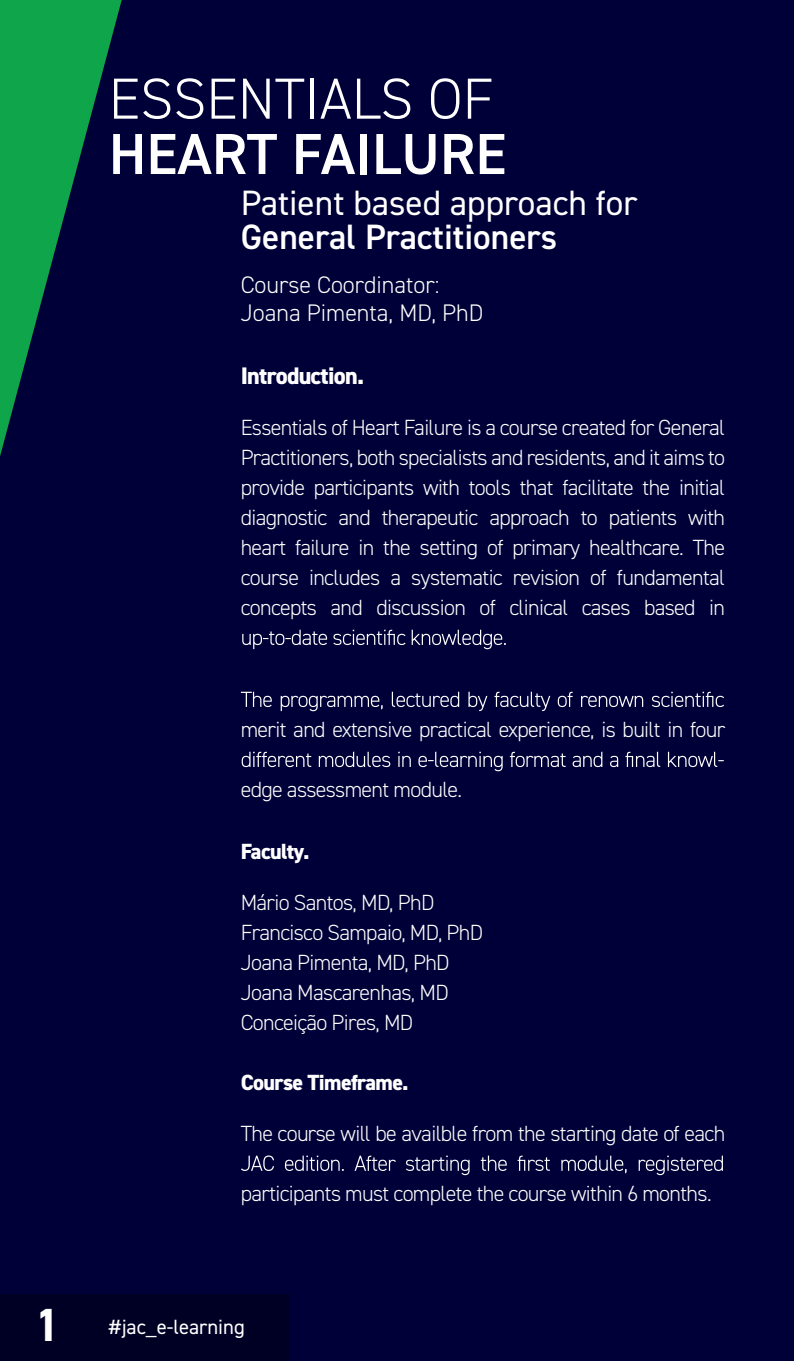
<style>
.page{position:relative;width:794px;height:1361px;background:#000038}
.page>*{position:absolute;margin:0;border:0;box-sizing:border-box;transform-origin:0 0}
.t1{font:300 58px "DIN2014";color:#fff}
.t2{font:600 58px "DIN2014";color:#fff}
.t3{font:700 46.6px "DIN2014";color:#fff}
.t4{font:35.2px "DIN2014";color:#fff}
.t5{font:600 35.2px "DIN2014";color:#fff}
.t6{font:300 24px/27.6px "DIN2014";color:#fff}
.t7{font:800 24px "DIN2014";letter-spacing:-.03em;color:#fff}
.t8{font:300 22px/30px "DIN2014";letter-spacing:-.03em;color:#fff;text-align:justify}
.t9{font:800 22px "DIN2014";letter-spacing:-.03em;color:#fff}
.t10{font:20.6px "DIN2014";color:#fff}
</style>
<div class="page">
<svg style="left:0;top:0;width:122px;height:456px"></svg>
<svg style="left:242px;top:630px;width:264px;height:19px"></svg>
<svg style="left:241px;top:692px;width:483px;height:19px"></svg>
<svg style="left:242px;top:752px;width:475px;height:19px"></svg>
<svg style="left:241px;top:1155px;width:482px;height:20px"></svg>
<div style="left:0;top:1294px;width:289px;height:67px;background:#000025"></div>
<h1 class="t1" style="left:109px;top:63px;width:386px">ESSENTIALS OF</h1>
<h1 class="t2" style="left:109px;top:116px;width:399px">HEART FAILURE</h1>
<h3 class="t4" style="left:241px;top:181px;width:398px">Patient based approach for</h3>
<h3 class="t5" style="left:241px;top:213px;width:318px">General Practitioners</h3>
<p class="t6" style="left:241px;top:271px;width:244px">Course Coordinator:<br>Joana Pimenta, MD, PhD</p>
<p class="t7" style="left:241px;top:360px;width:125px">Introduction.</p>
<p class="t8" style="left:241px;top:412px;width:486px">Essentials of Heart Failure is a course created for General Practitioners, both specialists and residents, and it aims to provide participants with tools that facilitate the initial diagnostic and therapeutic approach to patients with heart failure in the setting of primary healthcare. The course includes a systematic revision of fundamental concepts and discussion of clinical cases based in</p>
<p class="t8" style="left:241px;top:714px;width:486px">merit and extensive practical experience, is built in four</p>
<p class="t8" style="left:717px;top:744px;width:8px">-</p>
<p class="t8" style="left:241px;top:774px;width:223px">edge assessment module.</p>
<p class="t9" style="left:241px;top:837px;width:70px">Faculty.</p>
<p class="t8" style="left:241px;top:887px;width:244px;text-align:left">Mário Santos, MD, PhD<br>Francisco Sampaio, MD, PhD<br>Joana Pimenta, MD, PhD<br>Joana Mascarenhas, MD<br>Conceição Pires, MD</p>
<p class="t9" style="left:241px;top:1067px;width:169px">Course Timeframe.</p>
<p class="t8" style="left:241px;top:1118px;width:486px">The course will be availble from the starting date of each</p>
<p class="t8" style="left:241px;top:1178px;width:472px">participants must complete the course within 6 months.</p>
<h2 class="t3" style="left:35px;top:1293px;width:27px">1</h2>
<p class="t10" style="left:109px;top:1314px;width:137px">#jac_e-learning</p>
</div>
